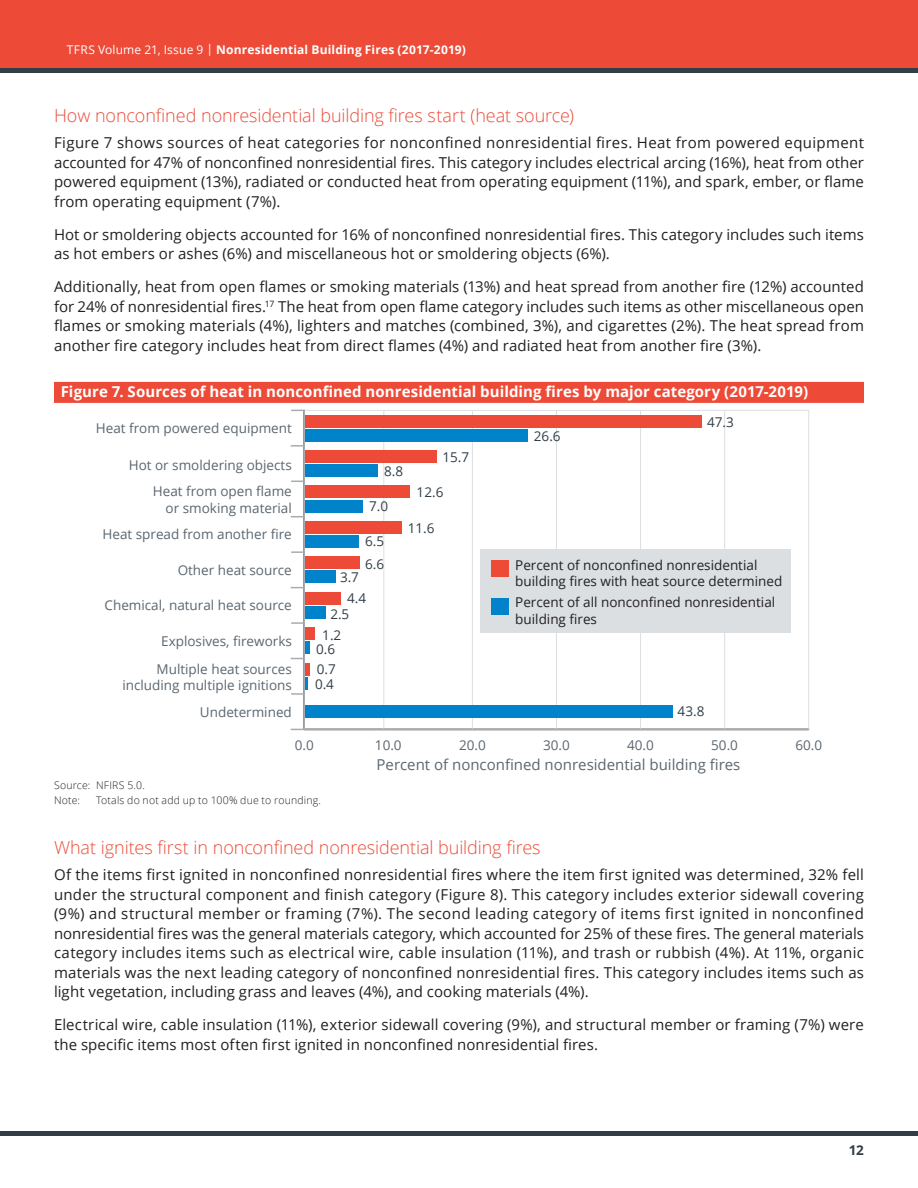
<style>
.page{position:relative;width:918px;height:1188px;background:#fff}
.page>*{position:absolute;margin:0;border:0;box-sizing:border-box;transform-origin:0 0}
.Subhead_-_level_2{font:300 18px "Open Sans";letter-spacing:-.005em;color:#ed4b38}
.Body_Text{font:15px/19.5px "Open Sans";letter-spacing:.005em;color:#231f20;text-align:justify}
.Table_Title{font:700 15px "Open Sans";letter-spacing:.005em;color:#fff}
.t1{font:15px "Open Sans";color:#5a6670}
.t2{font:13.5px/16.2px "Open Sans";color:#5a6670;text-align:right}
.t3{font:13.5px/16.2px "Open Sans";color:#231f20}
.t4{font:13.5px "Open Sans";color:#313e48}
.t5{font:700 13.5px "Open Sans";color:#313e48}
.t6{font:700 12px "Open Sans";letter-spacing:.015em;color:#fff}
.Table_notes{font:300 10.5px "Open Sans";letter-spacing:.02em;color:#231f20}
.s1{font-weight:400}
</style>
<div class="page">
<div style="left:0;top:0;width:918px;height:71px;background:#ed4b38"></div>
<hr style="left:0;top:68px;width:918px;height:4px;background:#313e48">
<hr style="left:0;top:1132px;width:918px;height:4px;background:#313e48">
<div style="left:54px;top:382px;width:810px;height:21px;background:#ed4b38"></div>
<svg style="left:305px;top:410px;width:504px;height:319px"></svg>
<svg style="left:291px;top:729px;width:13px;height:1px"></svg>
<svg style="left:292px;top:693px;width:11px;height:2px"></svg>
<svg style="left:291px;top:658px;width:12px;height:1px"></svg>
<svg style="left:292px;top:622px;width:11px;height:2px"></svg>
<svg style="left:291px;top:587px;width:12px;height:1px"></svg>
<svg style="left:292px;top:551px;width:11px;height:2px"></svg>
<svg style="left:291px;top:516px;width:12px;height:1px"></svg>
<svg style="left:291px;top:445px;width:12px;height:2px"></svg>
<div style="left:304px;top:429px;width:224px;height:13px;background:#0083ca"></div>
<div style="left:304px;top:464px;width:74px;height:13px;background:#0083ca"></div>
<div style="left:304px;top:500px;width:59px;height:12px;background:#0083ca"></div>
<div style="left:304px;top:535px;width:55px;height:13px;background:#0083ca"></div>
<div style="left:304px;top:571px;width:31px;height:12px;background:#0083ca"></div>
<div style="left:304px;top:606px;width:21px;height:13px;background:#0083ca"></div>
<div style="left:304px;top:642px;width:5px;height:12px;background:#0083ca"></div>
<hr style="left:304px;top:677px;width:4px;height:13px;background:#0083ca">
<div style="left:304px;top:705px;width:369px;height:13px;background:#0083ca"></div>
<div style="left:304px;top:415px;width:398px;height:12px;background:#ed4b38"></div>
<div style="left:304px;top:450px;width:132px;height:13px;background:#ed4b38"></div>
<div style="left:304px;top:486px;width:106px;height:12px;background:#ed4b38"></div>
<div style="left:304px;top:521px;width:98px;height:13px;background:#ed4b38"></div>
<div style="left:304px;top:556px;width:56px;height:13px;background:#ed4b38"></div>
<div style="left:304px;top:592px;width:37px;height:13px;background:#ed4b38"></div>
<div style="left:304px;top:627px;width:10px;height:13px;background:#ed4b38"></div>
<div style="left:304px;top:663px;width:6px;height:13px;background:#ed4b38"></div>
<hr style="left:304px;top:729px;width:505px;height:1px;background:#a8acb1">
<hr style="left:303px;top:410px;width:2px;height:319px;background:#a8acb1">
<div style="left:480px;top:549px;width:310px;height:84px;background:#dbdfe2"></div>
<div style="left:491px;top:560px;width:18px;height:17px;background:#ed4b38"></div>
<div style="left:491px;top:598px;width:18px;height:17px;background:#0083ca"></div>
<p class="t6" style="left:67px;top:41px;width:400px"><span class="s1">TFRS Volume 21, Issue 9 |</span> Nonresidential Building Fires (2017-2019)</p>
<h3 class="Subhead_-_level_2" style="left:54px;top:103px;width:522px">How nonconfined nonresidential building fires start (heat source)</h3>
<p class="Body_Text" style="left:54px;top:132px;width:812px">Figure 7 shows sources of heat categories for nonconfined nonresidential fires. Heat from powered equipment accounted for 47% of nonconfined nonresidential fires. This category includes electrical arcing (16%), heat from other powered equipment (13%), radiated or conducted heat from operating equipment (11%), and spark, ember, or flame from operating equipment (7%).</p>
<p class="Body_Text" style="left:54px;top:224px;width:811px">Hot or smoldering objects accounted for 16% of nonconfined nonresidential fires. This category includes such items as hot embers or ashes (6%) and miscellaneous hot or smoldering objects (6%).</p>
<p class="Body_Text" style="left:54px;top:276px;width:812px">Additionally, heat from open flames or smoking materials (13%) and heat spread from another fire (12%) accounted for 24% of nonresidential fires.<sup>17</sup> The heat from open flame category includes such items as other miscellaneous open flames or smoking materials (4%), lighters and matches (combined, 3%), and cigarettes (2%). The heat spread from another fire category includes heat from direct flames (4%) and radiated heat from another fire (3%).</p>
<p class="Table_Title" style="left:61px;top:381px;width:749px">Figure 7. Sources of heat in nonconfined nonresidential building fires by major category (2017-2019)</p>
<p class="t2" style="left:96px;top:420px;width:198px">Heat from powered equipment</p>
<p class="t4" style="left:534px;top:427px;width:28px">26.6</p>
<p class="t4" style="left:707px;top:413px;width:28px">47.3</p>
<p class="t2" style="left:129px;top:452px;width:165px;line-height:26.4px">Hot or smoldering objects<br>Heat from open flame</p>
<p class="t2" style="left:166px;top:499px;width:128px">or smoking material</p>
<p class="t4" style="left:384px;top:462px;width:21px">8.8</p>
<p class="t4" style="left:369px;top:497px;width:21px">7.0</p>
<p class="t4" style="left:442px;top:448px;width:28px">15.7</p>
<p class="t4" style="left:417px;top:483px;width:28px">12.6</p>
<p class="t2" style="left:102px;top:526px;width:191px">Heat spread from another fire</p>
<p class="t4" style="left:365px;top:532px;width:21px">6.5</p>
<p class="t4" style="left:408px;top:519px;width:28px">11.6</p>
<p class="t2" style="left:178px;top:562px;width:116px">Other heat source</p>
<p class="t4" style="left:365px;top:554px;width:21px">6.6</p>
<p class="t4" style="left:340px;top:568px;width:21px">3.7</p>
<p class="t3" style="left:515px;top:556px;width:269px">Percent of nonconfined nonresidential building fires with heat source determined</p>
<p class="t2" style="left:105px;top:597px;width:189px">Chemical, natural heat source</p>
<p class="t4" style="left:347px;top:589px;width:21px">4.4</p>
<p class="t4" style="left:330px;top:605px;width:21px">2.5</p>
<p class="t3" style="left:515px;top:594px;width:261px">Percent of all nonconfined nonresidential building fires</p>
<p class="t2" style="left:161px;top:632px;width:132px">Explosives, fireworks</p>
<p class="t4" style="left:322px;top:626px;width:21px">1.2</p>
<p class="t4" style="left:316px;top:640px;width:21px">0.6</p>
<p class="t2" style="left:122px;top:660px;width:171px">Multiple heat sources including multiple ignitions</p>
<p class="t4" style="left:317px;top:660px;width:21px">0.7</p>
<p class="t4" style="left:315px;top:675px;width:21px">0.4</p>
<p class="t2" style="left:200px;top:703px;width:93px">Undetermined</p>
<p class="t4" style="left:678px;top:702px;width:28px">43.8</p>
<p class="t2" style="left:295px;top:737px;width:21px">0.0</p>
<p class="t2" style="left:375px;top:737px;width:28px">10.0</p>
<p class="t2" style="left:459px;top:737px;width:28px">20.0</p>
<p class="t2" style="left:543px;top:737px;width:28px">30.0</p>
<p class="t2" style="left:627px;top:737px;width:28px">40.0</p>
<p class="t2" style="left:711px;top:737px;width:28px">50.0</p>
<p class="t2" style="left:795px;top:737px;width:28px">60.0</p>
<p class="t1" style="left:377px;top:754px;width:365px">Percent of nonconfined nonresidential building fires</p>
<p class="Table_notes" style="left:54px;top:778px;width:92px">Source: NFIRS 5.0.</p>
<p class="Table_notes" style="left:54px;top:793px;width:28px">Note:</p>
<p class="Table_notes" style="left:96px;top:793px;width:227px">Totals do not add up to 100% due to rounding.</p>
<h3 class="Subhead_-_level_2" style="left:54px;top:835px;width:488px">What ignites first in nonconfined nonresidential building fires</h3>
<p class="Body_Text" style="left:54px;top:864px;width:812px">Of the items first ignited in nonconfined nonresidential fires where the item first ignited was determined, 32% fell under the structural component and finish category (Figure 8). This category includes exterior sidewall covering (9%) and structural member or framing (7%). The second leading category of items first ignited in nonconfined nonresidential fires was the general materials category, which accounted for 25% of these fires. The general materials category includes items such as electrical wire, cable insulation (11%), and trash or rubbish (4%). At 11%, organic materials was the next leading category of nonconfined nonresidential fires. This category includes items such as light vegetation, including grass and leaves (4%), and cooking materials (4%).</p>
<p class="Body_Text" style="left:54px;top:1014px;width:811px">Electrical wire, cable insulation (11%), exterior sidewall covering (9%), and structural member or framing (7%) were the specific items most often first ignited in nonconfined nonresidential fires.</p>
<p class="t5" style="left:849px;top:1141px;width:17px">12</p>
</div>
